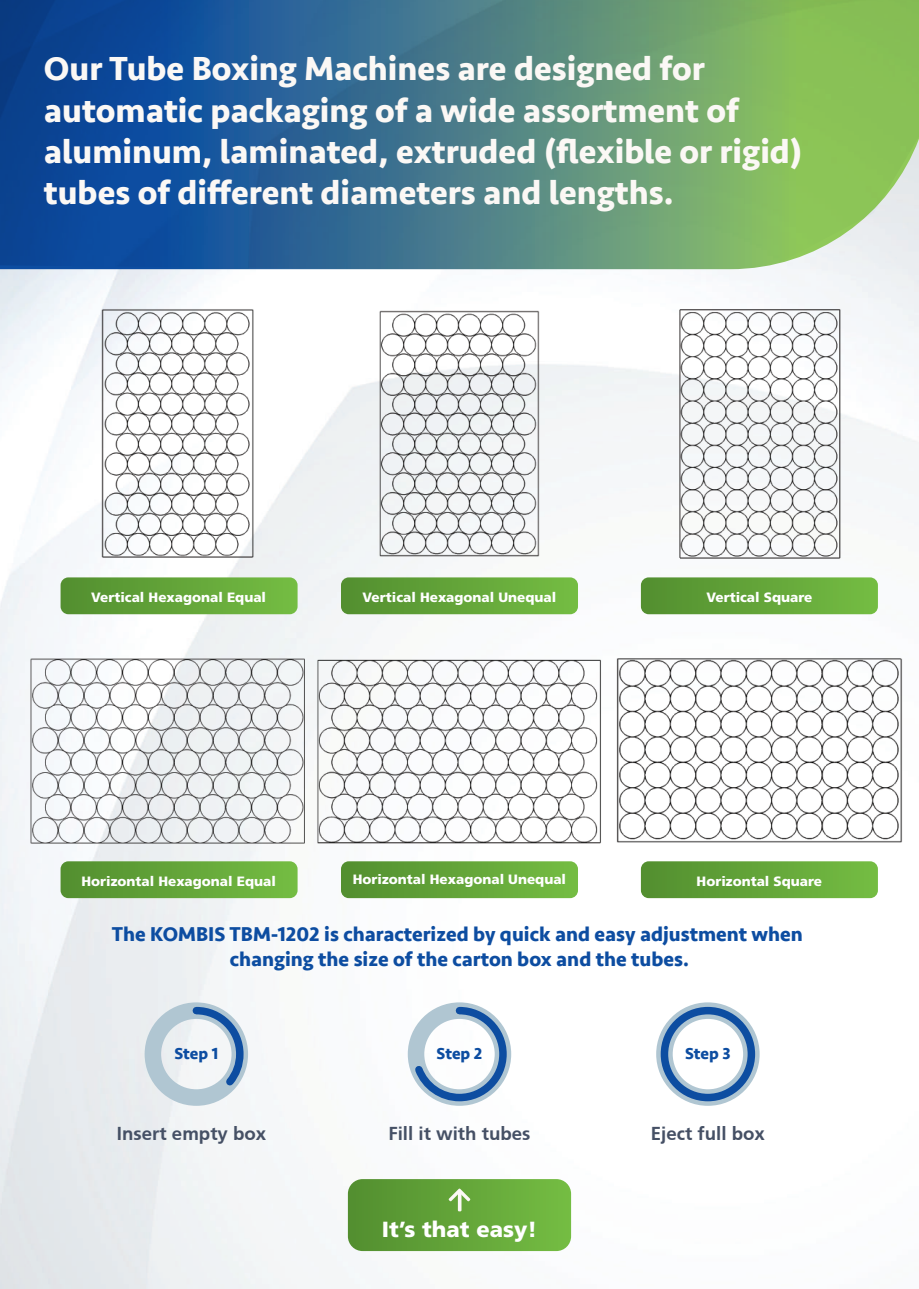
<style>
.page{position:relative;width:919px;height:1289px;background:#fff}
.page>*{position:absolute;margin:0;border:0;box-sizing:border-box;transform-origin:0 0}
.t1{font:700 34.2px/41.1px "Seravek";color:#fbf8f5}
.t2{font:800 21.9px "Articulate";color:#fff}
.t3{font:700 20.55px/24.8px "Seravek";color:#0d4da1;text-align:center}
.t4{font:700 18.6px "Articulate";color:#455065}
.t5{font:700 16.5px "Seravek";color:#0d4da1}
.t6{font:800 13.5px "Articulate";color:#fff}
</style>
<div class="page">
<img style="left:0;top:272px;width:918px;height:1016px">
<img style="left:0;top:0;width:918px;height:272px">
<svg style="left:61px;top:577px;width:236px;height:37px;background:#65a63c"></svg>
<svg style="left:341px;top:577px;width:237px;height:37px;background:#65a63c"></svg>
<svg style="left:641px;top:577px;width:236px;height:37px;background:#65a63c"></svg>
<svg style="left:61px;top:861px;width:236px;height:37px;background:#65a63b"></svg>
<svg style="left:348px;top:1179px;width:223px;height:71px;background:#66a63c"></svg>
<hr style="left:458px;top:1192px;width:3px;height:19px;background:#fbf8f5">
<svg style="left:341px;top:861px;width:237px;height:37px;background:#65a63b"></svg>
<svg style="left:641px;top:861px;width:236px;height:37px;background:#65a63b"></svg>
<img style="left:97px;top:302px;width:164px;height:259px">
<img style="left:375px;top:305px;width:169px;height:257px">
<img style="left:672px;top:305px;width:174px;height:257px">
<img style="left:27px;top:656px;width:280px;height:188px">
<img style="left:614px;top:658px;width:290px;height:184px">
<img style="left:314px;top:655px;width:290px;height:189px">
<div style="left:145px;top:1002px;width:103px;height:103px;border:16px solid #b0c6d2;border-radius:50%"></div>
<svg style="left:189px;top:1003px;width:58px;height:89px"></svg>
<div style="left:656px;top:1002px;width:103px;height:103px;border:16px solid #b0c6d2;border-radius:50%"></div>
<div style="left:660px;top:1006px;width:95px;height:95px;border:8px solid #0d4da1;border-radius:50%"></div>
<svg style="left:409px;top:1003px;width:101px;height:102px"></svg>
<p class="t1" style="left:44px;top:48px;width:760px">Our Tube Boxing Machines are designed for automatic packaging of a wide assortment of aluminum, laminated, extruded (flexible or rigid) tubes of different diameters and lengths.</p>
<p class="t6" style="left:91px;top:589px;width:176px">Vertical Hexagonal Equal</p>
<p class="t6" style="left:362px;top:589px;width:195px">Vertical Hexagonal Unequal</p>
<p class="t6" style="left:706px;top:589px;width:107px">Vertical Square</p>
<p class="t6" style="left:81px;top:872px;width:196px">Horizontal Hexagonal Equal</p>
<p class="t6" style="left:353px;top:871px;width:215px">Horizontal Hexagonal Unequal</p>
<p class="t6" style="left:696px;top:872px;width:127px">Horizontal Square</p>
<p class="t3" style="left:112px;top:921px;width:692px">The KOMBIS TBM-1202 is characterized by quick and easy adjustment when changing the size of the carton box and the tubes.</p>
<p class="t5" style="left:174px;top:1039px;width:45px">Step 1</p>
<p class="t5" style="left:436px;top:1039px;width:47px">Step 2</p>
<p class="t5" style="left:685px;top:1039px;width:47px">Step 3</p>
<p class="t4" style="left:117px;top:1122px;width:151px">Insert empty box</p>
<p class="t4" style="left:388px;top:1122px;width:144px">Fill it with tubes</p>
<p class="t4" style="left:650px;top:1122px;width:116px">Eject full box</p>
<p class="t2" style="left:382px;top:1216px;width:157px">It’s that easy!</p>
</div>
